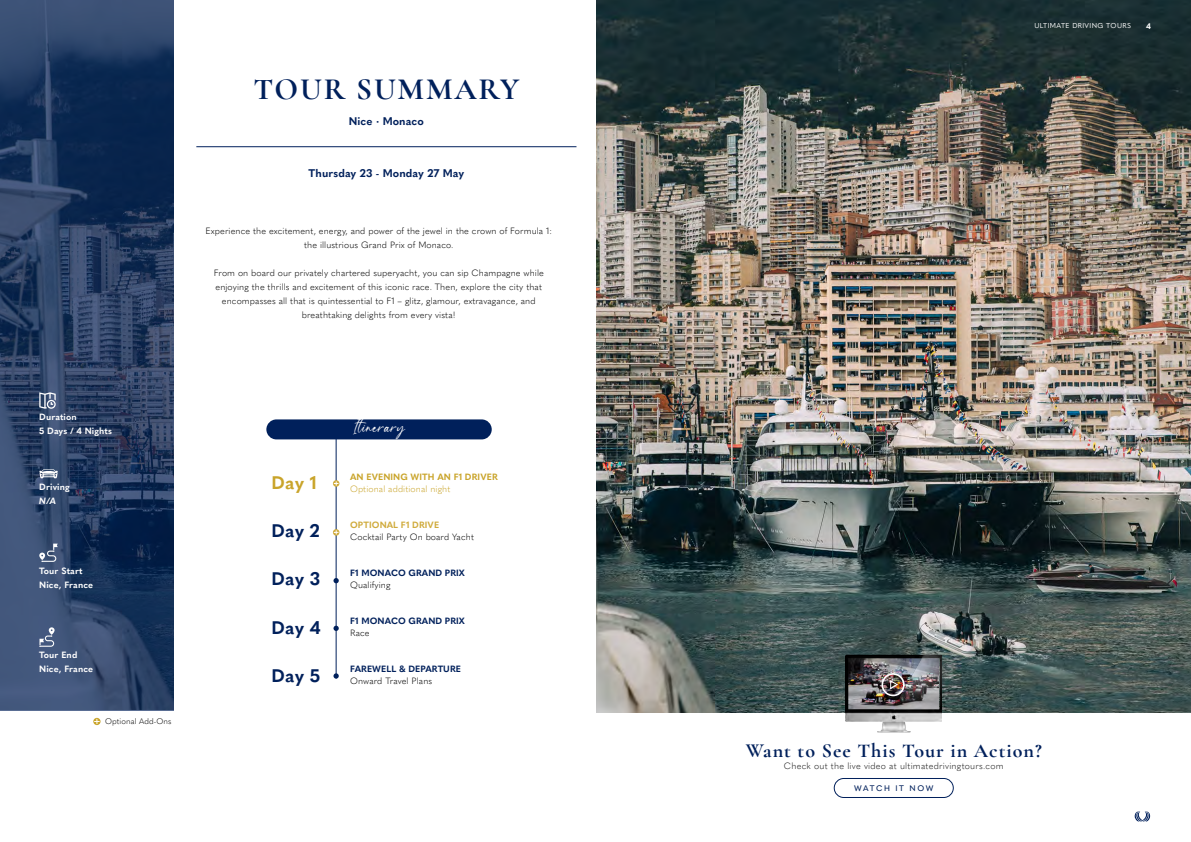
<style>
.page{position:relative;width:1191px;height:842px;background:#fff}
.page>*{position:absolute;margin:0;border:0;box-sizing:border-box;transform-origin:0 0}
.t1{font:700 31px "Cormorant Garamond";letter-spacing:.06em;color:#00205b}
.t2{font:700 20px "Cormorant Garamond";letter-spacing:.05em;color:#00205b}
.t3{font:700 18px "Quasimoda";letter-spacing:.015em;color:#00205b}
.t4{font:700 18px "Quasimoda";color:#c9a42a}
.t5{font:16px "Otamendi";letter-spacing:.05em;color:#fff}
.t6{font:700 11px "Quasimoda";letter-spacing:.01em;color:#00205b}
.t7{font:300 9px/14px "Quasimoda";letter-spacing:.01em;color:#000;text-align:center}
.t8{font:700 9px/14px "Quasimoda";letter-spacing:.01em;color:#fff}
.t9{font:700 9px "Quasimoda";letter-spacing:.01em;color:#00205b}
.t10{font:300 9px "Quasimoda";letter-spacing:.025em;color:#1a1a1a}
.t11{font:700 9px "Quasimoda";letter-spacing:.01em;color:#c9a42a}
.t12{font:300 9px "Quasimoda";letter-spacing:.01em;color:#c9a42a}
.t13{font:700 9px "Quasimoda";letter-spacing:.01em;color:#d0ab3c}
.t14{font:italic 700 9px "Quasimoda";color:#fff}
.t15{font:300 8px "Quasimoda";letter-spacing:.01em;color:#000}
.t16{font:500 8px "Quasimoda";letter-spacing:.2em;color:#00205b}
.t17{font:700 8px "Quasimoda";color:#fff}
.t18{font:7px "Quasimoda";letter-spacing:.05em;color:#fff}
</style>
<div class="page">
<svg style="left:1134px;top:811px;width:16px;height:10px"></svg>
<svg style="left:0;top:0;width:174px;height:710px;background:#273d62"></svg>
<img style="left:596px;top:0;width:595px;height:712px">
<hr style="left:196px;top:146px;width:380px;height:1px;background:#00205b">
<svg style="left:39px;top:469px;width:19px;height:9px"></svg>
<svg style="left:39px;top:544px;width:19px;height:18px"></svg>
<svg style="left:39px;top:627px;width:16px;height:20px"></svg>
<svg style="left:39px;top:392px;width:17px;height:17px"></svg>
<div style="left:833px;top:778px;width:120px;height:20px;border:1px solid #00205b;border-radius:10px"></div>
<hr style="left:336px;top:433px;width:1px;height:245px;background:#00205b">
<svg style="left:333px;top:626px;width:6px;height:5px"></svg>
<svg style="left:333px;top:578px;width:6px;height:5px"></svg>
<svg style="left:333px;top:673px;width:6px;height:6px"></svg>
<div style="left:266px;top:419px;width:226px;height:20px;background:#00205b;border-radius:10px"></div>
<svg style="left:333px;top:480px;width:6px;height:7px"></svg>
<svg style="left:334px;top:482px;width:4px;height:3px"></svg>
<svg style="left:333px;top:529px;width:6px;height:7px"></svg>
<svg style="left:334px;top:531px;width:4px;height:3px"></svg>
<svg style="left:93px;top:718px;width:8px;height:7px"></svg>
<svg style="left:94px;top:719px;width:5px;height:5px"></svg>
<img style="left:845px;top:654px;width:96px;height:79px">
<div style="left:881px;top:673px;width:23px;height:23px;border:2px solid #fff;border-radius:50%"></div>
<svg style="left:889px;top:679px;width:10px;height:11px"></svg>
<h1 class="t1" style="left:253px;top:70px;width:268px">TOUR SUMMARY</h1>
<p class="t6" style="left:349px;top:113px;width:77px">Nice · Monaco</p>
<p class="t6" style="left:308px;top:164px;width:157px">Thursday 23 - Monday 27 May</p>
<p class="t7" style="left:206px;top:223px;width:348px">Experience the excitement, energy, and power of the jewel in the crown of Formula 1: the illustrious Grand Prix of Monaco.</p>
<p class="t7" style="left:214px;top:265px;width:332px">From on board our privately chartered superyacht, you can sip Champagne while enjoying the thrills and excitement of this iconic race. Then, explore the city that encompasses all that is quintessential to F1 – glitz, glamour, extravagance, and breathtaking delights from every vista!</p>
<p class="t8" style="left:39px;top:409px;width:74px">Duration<br>5 Days / 4 Nights</p>
<p class="t8" style="left:39px;top:479px;width:32px">Driving</p>
<p class="t14" style="left:39px;top:494px;width:18px">N/A</p>
<p class="t8" style="left:39px;top:563px;width:55px">Tour Start<br>Nice, France</p>
<p class="t8" style="left:39px;top:647px;width:55px">Tour End<br>Nice, France</p>
<p class="t15" style="left:105px;top:715px;width:68px">Optional Add-Ons</p>
<h3 class="t4" style="left:271px;top:469px;width:47px">Day 1</h3>
<h3 class="t3" style="left:271px;top:517px;width:50px">Day 2</h3>
<h3 class="t3" style="left:271px;top:565px;width:50px">Day 3</h3>
<h3 class="t3" style="left:271px;top:613px;width:51px">Day 4</h3>
<h3 class="t3" style="left:271px;top:661px;width:50px">Day 5</h3>
<h3 class="t5" style="left:353px;top:417px;width:53px">Itinerary</h3>
<p class="t11" style="left:350px;top:470px;width:149px">AN EVENING WITH AN F1 DRIVER</p>
<p class="t12" style="left:350px;top:482px;width:102px">Optional additional night</p>
<p class="t13" style="left:350px;top:518px;width:91px">OPTIONAL F1 DRIVE</p>
<p class="t7" style="left:350px;top:529px;width:125px">Cocktail Party On board Yacht</p>
<p class="t9" style="left:350px;top:566px;width:116px">F1 MONACO GRAND PRIX</p>
<p class="t7" style="left:350px;top:577px;width:42px">Qualifying</p>
<p class="t9" style="left:350px;top:614px;width:116px">F1 MONACO GRAND PRIX</p>
<p class="t7" style="left:350px;top:625px;width:21px">Race</p>
<p class="t9" style="left:350px;top:662px;width:112px">FAREWELL &amp; DEPARTURE</p>
<p class="t7" style="left:350px;top:673px;width:84px">Onward Travel Plans</p>
<p class="t18" style="left:1034px;top:21px;width:98px">ULTIMATE DRIVING TOURS</p>
<p class="t17" style="left:1146px;top:20px;width:6px">4</p>
<h2 class="t2" style="left:745px;top:738px;width:298px">Want to See This Tour in Action?</h2>
<p class="t10" style="left:784px;top:759px;width:221px">Check out the live video at ultimatedrivingtours.com</p>
<p class="t16" style="left:854px;top:782px;width:81px">WATCH IT NOW</p>
</div>
